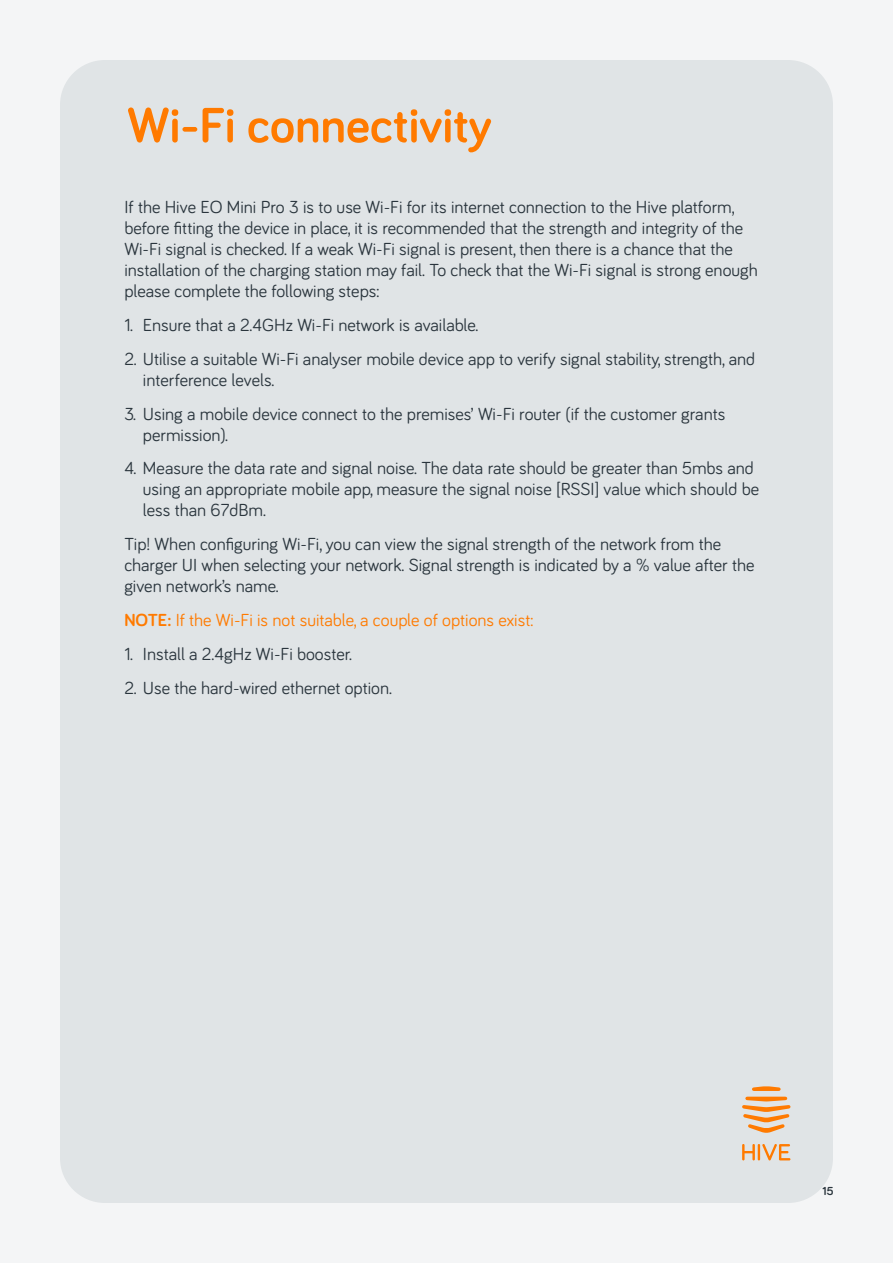
<style>
.page{position:relative;width:893px;height:1263px;background:#f4f5f6}
.page>*{position:absolute;margin:0;border:0;box-sizing:border-box;transform-origin:0 0}
.t1{font:700 50.85px "Bariol";color:#ff7a00}
.t2{font:18px/21px "Bariol";color:#2a353d}
.t3{font:18px "Bariol";color:#ff7a00}
.t4{font:700 12px "Bariol";color:#2a353d}
.s1{font-weight:700}
</style>
<div class="page">
<div style="left:60px;top:60px;width:773px;height:1143px;background:#e0e4e6;border-radius:45px"></div>
<svg style="left:742px;top:1144px;width:48px;height:16px"></svg>
<svg style="left:742px;top:1086px;width:48px;height:47px"></svg>
<h1 class="t1" style="left:127px;top:90px;width:366px">Wi-Fi connectivity</h1>
<p class="t2" style="left:124px;top:196px;width:635px">If the Hive EO Mini Pro 3 is to use Wi-Fi for its internet connection to the Hive platform, before fitting the device in place, it is recommended that the strength and integrity of the Wi-Fi signal is checked. If a weak Wi-Fi signal is present, then there is a chance that the installation of the charging station may fail. To check that the Wi-Fi signal is strong enough please complete the following steps:</p>
<p class="t2" style="left:124px;top:314px;width:356px">1. Ensure that a 2.4GHz Wi-Fi network is available.</p>
<p class="t2" style="left:143px;top:348px;width:614px;text-indent:-19px">2. Utilise a suitable Wi-Fi analyser mobile device app to verify signal stability, strength, and interference levels.</p>
<p class="t2" style="left:143px;top:402px;width:584px;text-indent:-19px">3. Using a mobile device connect to the premises’ Wi-Fi router (if the customer grants permission).</p>
<p class="t2" style="left:143px;top:457px;width:618px;text-indent:-19px">4. Measure the data rate and signal noise. The data rate should be greater than 5mbs and using an appropriate mobile app, measure the signal noise [RSSI] value which should be less than 67dBm.</p>
<p class="t2" style="left:124px;top:533px;width:632px">Tip! When configuring Wi-Fi, you can view the signal strength of the network from the charger UI when selecting your network. Signal strength is indicated by a % value after the given network’s name.</p>
<p class="t3" style="left:124px;top:608px;width:410px"><span class="s1">NOTE:</span> If the Wi-Fi is not suitable, a couple of options exist:</p>
<p class="t2" style="left:124px;top:642px;width:229px">1. Install a 2.4gHz Wi-Fi booster.</p>
<p class="t2" style="left:124px;top:676px;width:269px">2. Use the hard-wired ethernet option.</p>
<p class="t4" style="left:822px;top:1183px;width:13px">15</p>
</div>
